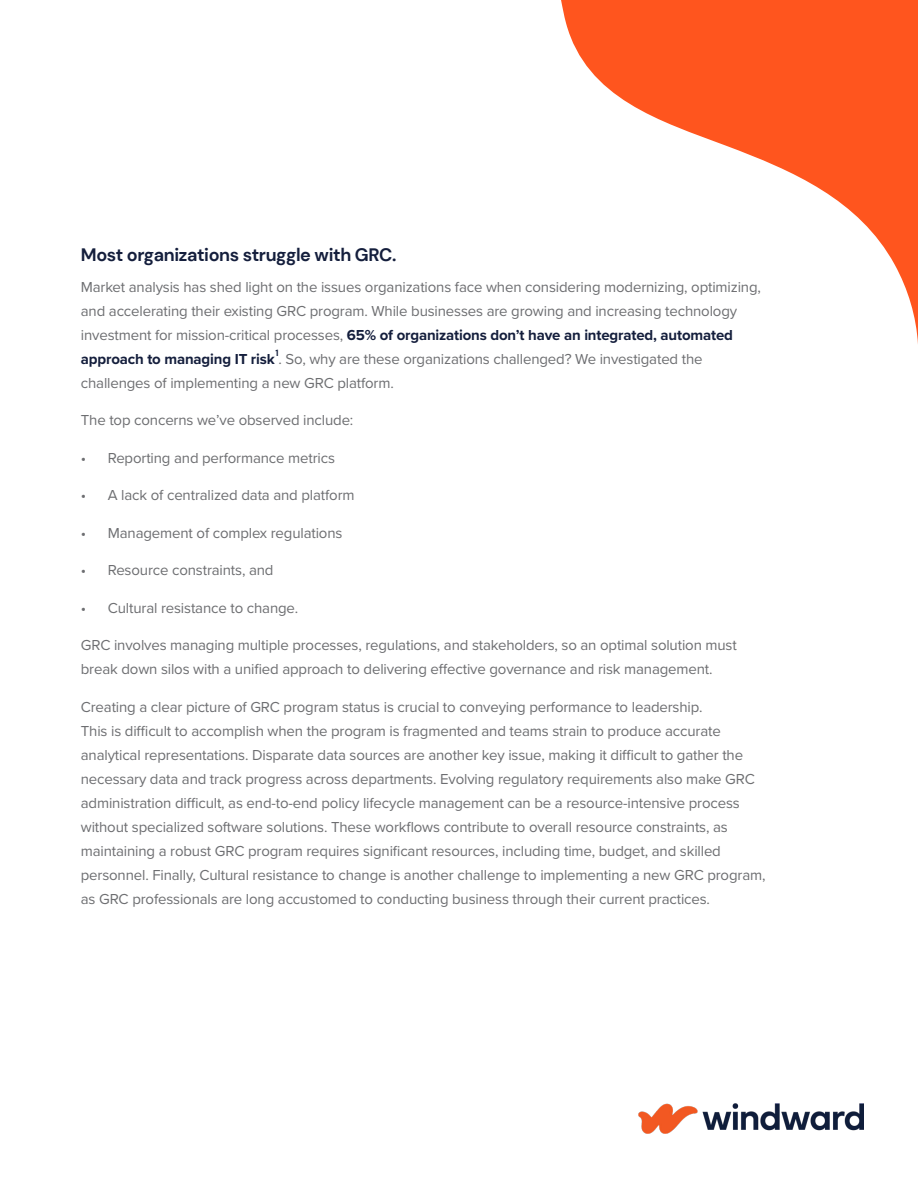
<style>
.page{position:relative;width:918px;height:1188px;background:#fff}
.page>*{position:absolute;margin:0;border:0;box-sizing:border-box;transform-origin:0 0}
.t1{font:700 18px "DM Sans";letter-spacing:-.02em;color:#141e3c}
.Body_Text{font:15px/24px "Proxima Nova";letter-spacing:-.01em;color:#6d6e71}
.t2{font:700 9px "DM Sans";color:#141e3c}
.s1{font-weight:700;color:#141e3c}
</style>
<div class="page">
<img style="left:639px;top:1103px;width:225px;height:31px">
<svg style="left:561px;top:0;width:357px;height:344px"></svg>
<p class="t1" style="left:81px;top:243px;width:317px">Most organizations struggle with GRC.</p>
<p class="Body_Text" style="left:81px;top:274px;width:682px">Market analysis has shed light on the issues organizations face when considering modernizing, optimizing, and accelerating their existing GRC program. While businesses are growing and increasing technology investment for mission-critical processes, <span class="s1">65% of organizations don’t have an integrated, automated approach to managing IT risk</span> . So, why are these organizations challenged? We investigated the challenges of implementing a new GRC platform.</p>
<p class="Body_Text" style="left:81px;top:407px;width:274px">The top concerns we’ve observed include:</p>
<p class="Body_Text" style="left:81px;top:445px;width:256px">• Reporting and performance metrics</p>
<p class="Body_Text" style="left:81px;top:482px;width:275px">• A lack of centralized data and platform</p>
<p class="Body_Text" style="left:81px;top:520px;width:263px">• Management of complex regulations</p>
<p class="Body_Text" style="left:81px;top:557px;width:194px">• Resource constraints, and</p>
<p class="Body_Text" style="left:81px;top:595px;width:219px">• Cultural resistance to change.</p>
<p class="Body_Text" style="left:81px;top:632px;width:657px">GRC involves managing multiple processes, regulations, and stakeholders, so an optimal solution must break down silos with a unified approach to delivering effective governance and risk management.</p>
<p class="Body_Text" style="left:81px;top:694px;width:686px">Creating a clear picture of GRC program status is crucial to conveying performance to leadership.<br>This is difficult to accomplish when the program is fragmented and teams strain to produce accurate analytical representations. Disparate data sources are another key issue, making it difficult to gather the necessary data and track progress across departments. Evolving regulatory requirements also make GRC administration difficult, as end-to-end policy lifecycle management can be a resource-intensive process without specialized software solutions. These workflows contribute to overall resource constraints, as maintaining a robust GRC program requires significant resources, including time, budget, and skilled personnel. Finally, Cultural resistance to change is another challenge to implementing a new GRC program, as GRC professionals are long accustomed to conducting business through their current practices.</p>
<p class="t2" style="left:275px;top:347px;width:5px">1</p>
</div>
